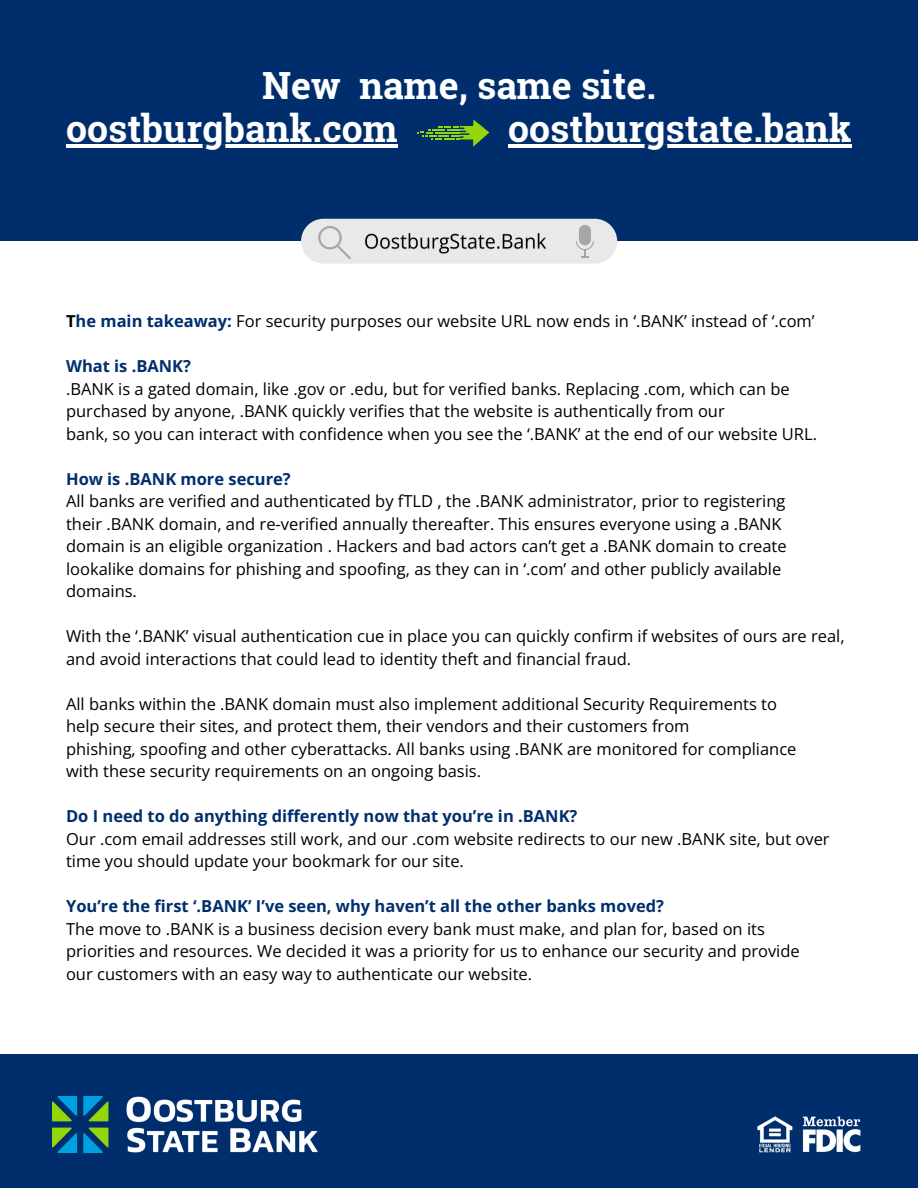
<style>
.page{position:relative;width:918px;height:1188px;background:#fff}
.page>*{position:absolute;margin:0;border:0;box-sizing:border-box;transform-origin:0 0}
.t1{font:700 37.5px "Roboto Slab";color:#fff}
.t2{font:16.5px/22.5px "Open Sans";color:#000}
.t3{font:700 16.5px "Open Sans";color:#002e6d}
.s1{font-weight:700}
.s2{font-weight:700;color:#002e6d}
</style>
<div class="page">
<div style="left:0;top:0;width:918px;height:241px;background:#002e6d"></div>
<hr style="left:66px;top:145px;width:332px;height:3px;background:#fff">
<hr style="left:508px;top:145px;width:344px;height:3px;background:#fff">
<svg style="left:418px;top:119px;width:71px;height:27px"></svg>
<div style="left:0;top:1054px;width:918px;height:134px;background:#002e6d"></div>
<div style="left:301px;top:219px;width:316px;height:45px;background:#e9e9e9;border-radius:22px"></div>
<svg style="left:319px;top:226px;width:32px;height:33px"></svg>
<svg style="left:576px;top:241px;width:18px;height:17px"></svg>
<div style="left:579px;top:225px;width:12px;height:20px;background:#a7a5a6;border-radius:6px"></div>
<img style="left:365px;top:233px;width:182px;height:21px">
<img style="left:52px;top:1096px;width:266px;height:56px">
<img style="left:757px;top:1116px;width:104px;height:37px">
<p class="t1" style="left:262px;top:59px;width:395px">New name, same site.</p>
<p class="t1" style="left:66px;top:103px;width:333px">oostburgbank.com</p>
<p class="t1" style="left:508px;top:103px;width:345px">oostburgstate.bank</p>
<p class="t2" style="left:66px;top:310px;width:750px"><span class="s1">T</span><span class="s2">he main takeaway:</span> For security purposes our website URL now ends in ‘.BANK’ instead of ‘.com’</p>
<p class="t3" style="left:66px;top:355px;width:127px">What is .BANK?</p>
<p class="t2" style="left:66px;top:377px;width:725px">.BANK is a gated domain, like .gov or .edu, but for verified banks. Replacing .com, which can be</p>
<p class="t2" style="left:66px;top:400px;width:660px">purchased by anyone, .BANK quickly verifies that the website is authentically from our</p>
<p class="t2" style="left:66px;top:422px;width:752px">bank, so you can interact with confidence when you see the ‘.BANK’ at the end of our website URL.</p>
<p class="t3" style="left:66px;top:467px;width:226px">How is .BANK more secure?</p>
<p class="t2" style="left:66px;top:490px;width:721px">All banks are verified and authenticated by fTLD , the .BANK administrator, prior to registering</p>
<p class="t2" style="left:66px;top:512px;width:717px">their .BANK domain, and re-verified annually thereafter. This ensures everyone using a .BANK</p>
<p class="t2" style="left:66px;top:535px;width:722px">domain is an eligible organization . Hackers and bad actors can’t get a .BANK domain to create</p>
<p class="t2" style="left:66px;top:557px;width:717px">lookalike domains for phishing and spoofing, as they can in ‘.com’ and other publicly available</p>
<p class="t2" style="left:66px;top:580px;width:72px">domains.</p>
<p class="t2" style="left:66px;top:625px;width:780px">With the ‘.BANK’ visual authentication cue in place you can quickly confirm if websites of ours are real, and avoid interactions that could lead to identity theft and financial fraud.</p>
<p class="t2" style="left:66px;top:692px;width:712px">All banks within the .BANK domain must also implement additional Security Requirements to</p>
<p class="t2" style="left:66px;top:715px;width:625px">help secure their sites, and protect them, their vendors and their customers from</p>
<p class="t2" style="left:66px;top:737px;width:732px">phishing, spoofing and other cyberattacks. All banks using .BANK are monitored for compliance</p>
<p class="t2" style="left:66px;top:760px;width:417px">with these security requirements on an ongoing basis.</p>
<p class="t3" style="left:66px;top:805px;width:513px">Do I need to do anything differently now that you’re in .BANK?</p>
<p class="t2" style="left:66px;top:827px;width:765px">Our .com email addresses still work, and our .com website redirects to our new .BANK site, but over time you should update your bookmark for our site.</p>
<p class="t3" style="left:66px;top:895px;width:600px">You’re the first ‘.BANK’ I’ve seen, why haven’t all the other banks moved?</p>
<p class="t2" style="left:66px;top:917px;width:700px">The move to .BANK is a business decision every bank must make, and plan for, based on its</p>
<p class="t2" style="left:66px;top:940px;width:735px">priorities and resources. We decided it was a priority for us to enhance our security and provide</p>
<p class="t2" style="left:66px;top:962px;width:468px">our customers with an easy way to authenticate our website.</p>
</div>
